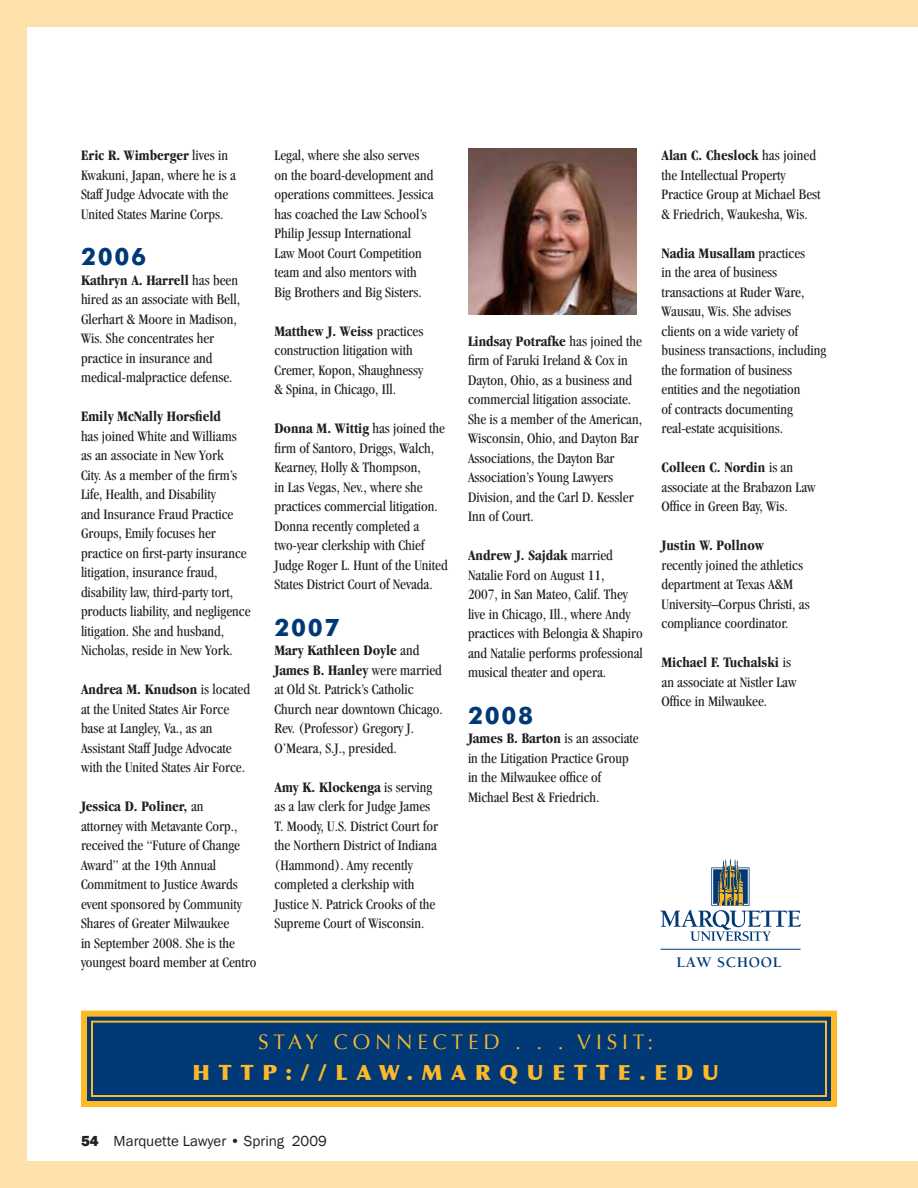
<style>
.page{position:relative;width:918px;height:1188px;background:#fff}
.page>*{position:absolute;margin:0;border:0;box-sizing:border-box;transform-origin:0 0}
.t1{font:700 24px "Futura BT";letter-spacing:.07em;color:#003976}
.t2{font:900 21px "Optima";letter-spacing:.42em;color:#fdb928}
.t3{font:21px "Optima";letter-spacing:.23em;color:#fdb928}
.t4{font:700 15.15px "Berkeley";letter-spacing:.05em;color:#003976}
.t5{font:condensed 15px/19.5px "Garamond";color:#231f20}
.t6{font:700 condensed 15px "Garamond";color:#231f20}
.t7{font:15px "Franklin Gothic";color:#231f20}
.s1{font-weight:700}
.s2{font-weight:800}
</style>
<div class="page">
<div style="left:0;top:0;width:27px;height:1188px;background:#ffe1ab"></div>
<div style="left:0;top:0;width:918px;height:27px;background:#ffe1ab"></div>
<div style="left:0;top:1161px;width:918px;height:27px;background:#ffe1ab"></div>
<img style="left:468px;top:148px;width:169px;height:166px">
<svg style="left:81px;top:1010px;width:756px;height:97px;background:#284d6b"></svg>
<div style="left:91px;top:1021px;width:736px;height:76px;border:2px solid #fdb928"></div>
<svg style="left:660px;top:858px;width:141px;height:83px"></svg>
<hr style="left:661px;top:949px;width:140px;height:1px;background:#003976">
<p class="t5" style="left:81px;top:146px;width:156px"><span class="s1">Eric R. Wimberger</span> lives in<br>Kwakuni, Japan, where he is a<br>Staff Judge Advocate with the<br>United States Marine Corps.</p>
<h1 class="t1" style="left:81px;top:242px;width:67px">2006</h1>
<p class="t5" style="left:81px;top:270px;width:161px"><span class="s1">Kathryn A. Harrell</span> has been hired as an associate with Bell,<br>Glerhart &amp; Moore in Madison,<br>Wis. She concentrates her practice in insurance and medical-malpractice defense.</p>
<p class="t6" style="left:81px;top:408px;width:142px">Emily McNally Horsfield</p>
<p class="t5" style="left:81px;top:426px;width:171px">has joined White and Williams as an associate in New York<br>City. As a member of the firm’s<br>Life, Health, and Disability<br>and Insurance Fraud Practice<br>Groups, Emily focuses her practice on first-party insurance litigation, insurance fraud, disability law, third-party tort, products liability, and negligence litigation. She and husband,<br>Nicholas, reside in New York.</p>
<p class="t5" style="left:81px;top:680px;width:171px"><span class="s1">Andrea M. Knudson</span> is located at the United States Air Force base at Langley, Va., as an<br>Assistant Staff Judge Advocate with the United States Air Force.</p>
<p class="t5" style="left:81px;top:797px;width:177px"><span class="s1">Jessica D. Poliner,</span> an<br>attorney with Metavante Corp., received the “Future of Change<br>Award” at the 19th Annual<br>Commitment to Justice Awards event sponsored by Community<br>Shares of Greater Milwaukee<br>in September 2008. She is the youngest board member at Centro</p>
<p class="t5" style="left:274px;top:146px;width:161px">Legal, where she also serves on the board-development and operations committees. Jessica has coached the Law School’s<br>Philip Jessup International<br>Law Moot Court Competition team and also mentors with<br>Big Brothers and Big Sisters.</p>
<p class="t5" style="left:274px;top:321px;width:150px"><span class="s1">Matthew J. Weiss</span> practices construction litigation with<br>Cremer, Kopon, Shaughnessy &amp; Spina, in Chicago, Ill.</p>
<p class="t5" style="left:274px;top:419px;width:175px"><span class="s1">Donna M. Wittig</span> has joined the firm of Santoro, Driggs, Walch,<br>Kearney, Holly &amp; Thompson,<br>in Las Vegas, Nev., where she practices commercial litigation.<br>Donna recently completed a two-year clerkship with Chief<br>Judge Roger L. Hunt of the United<br>States District Court of Nevada.</p>
<h1 class="t1" style="left:274px;top:613px;width:67px">2007</h1>
<p class="t5" style="left:274px;top:641px;width:170px"><span class="s1">Mary Kathleen Doyle</span> and<br><span class="s1">James B. Hanley</span> were married at Old St. Patrick’s Catholic<br>Church near downtown Chicago.<br>Rev. (Professor) Gregory J.<br>O’Meara, S.J., presided.</p>
<p class="t5" style="left:274px;top:777px;width:165px"><span class="s1">Amy K. Klockenga</span> is serving as a law clerk for Judge James<br>T. Moody, U.S. District Court for the Northern District of Indiana (Hammond). Amy recently completed a clerkship with<br>Justice N. Patrick Crooks of the<br>Supreme Court of Wisconsin.</p>
<p class="t5" style="left:468px;top:331px;width:176px"><span class="s1">Lindsay Potrafke</span> has joined the firm of Faruki Ireland &amp; Cox in<br>Dayton, Ohio, as a business and commercial litigation associate.<br>She is a member of the American,<br>Wisconsin, Ohio, and Dayton Bar<br>Associations, the Dayton Bar<br>Association’s Young Lawyers<br>Division, and the Carl D. Kessler<br>Inn of Court.</p>
<p class="t5" style="left:468px;top:545px;width:176px"><span class="s1">Andrew J. Sajdak</span> married<br>Natalie Ford on August 11,<br>2007, in San Mateo, Calif. They live in Chicago, Ill., where Andy practices with Belongia &amp; Shapiro and Natalie performs professional musical theater and opera.</p>
<h1 class="t1" style="left:468px;top:700px;width:67px">2008</h1>
<p class="t5" style="left:468px;top:728px;width:172px"><span class="s1">James B. Barton</span> is an associate in the Litigation Practice Group in the Milwaukee office of<br>Michael Best &amp; Friedrich.</p>
<p class="t5" style="left:662px;top:146px;width:161px"><span class="s1">Alan C. Cheslock</span> has joined the Intellectual Property<br>Practice Group at Michael Best &amp; Friedrich, Waukesha, Wis.</p>
<p class="t5" style="left:662px;top:243px;width:166px"><span class="s1">Nadia Musallam</span> practices<br>in the area of business transactions at Ruder Ware,<br>Wausau, Wis. She advises clients on a wide variety of business transactions, including the formation of business entities and the negotiation<br>of contracts documenting real-estate acquisitions.</p>
<p class="t5" style="left:662px;top:458px;width:156px"><span class="s1">Colleen C. Nordin</span> is an associate at the Brabazon Law<br>Office in Green Bay, Wis.</p>
<p class="t6" style="left:662px;top:537px;width:104px">Justin W. Pollnow</p>
<p class="t5" style="left:662px;top:555px;width:150px">recently joined the athletics department at Texas A&amp;M<br>University–Corpus Christi, as compliance coordinator.</p>
<p class="t5" style="left:662px;top:653px;width:136px"><span class="s1">Michael F. Tuchalski</span> is an associate at Nistler Law<br>Office in Milwaukee.</p>
<p class="t4" style="left:676px;top:955px;width:106px">LAW SCHOOL</p>
<h2 class="t3" style="left:258px;top:1029px;width:397px">STAY CONNECTED . . . VI SI T:</h2>
<h2 class="t2" style="left:192px;top:1060px;width:528px">HTTP://LAW.MARQUETTE.EDU</h2>
<p class="t7" style="left:81px;top:1131px;width:248px"><span class="s2">54</span> Marquette Lawyer • Spring 2009</p>
</div>
